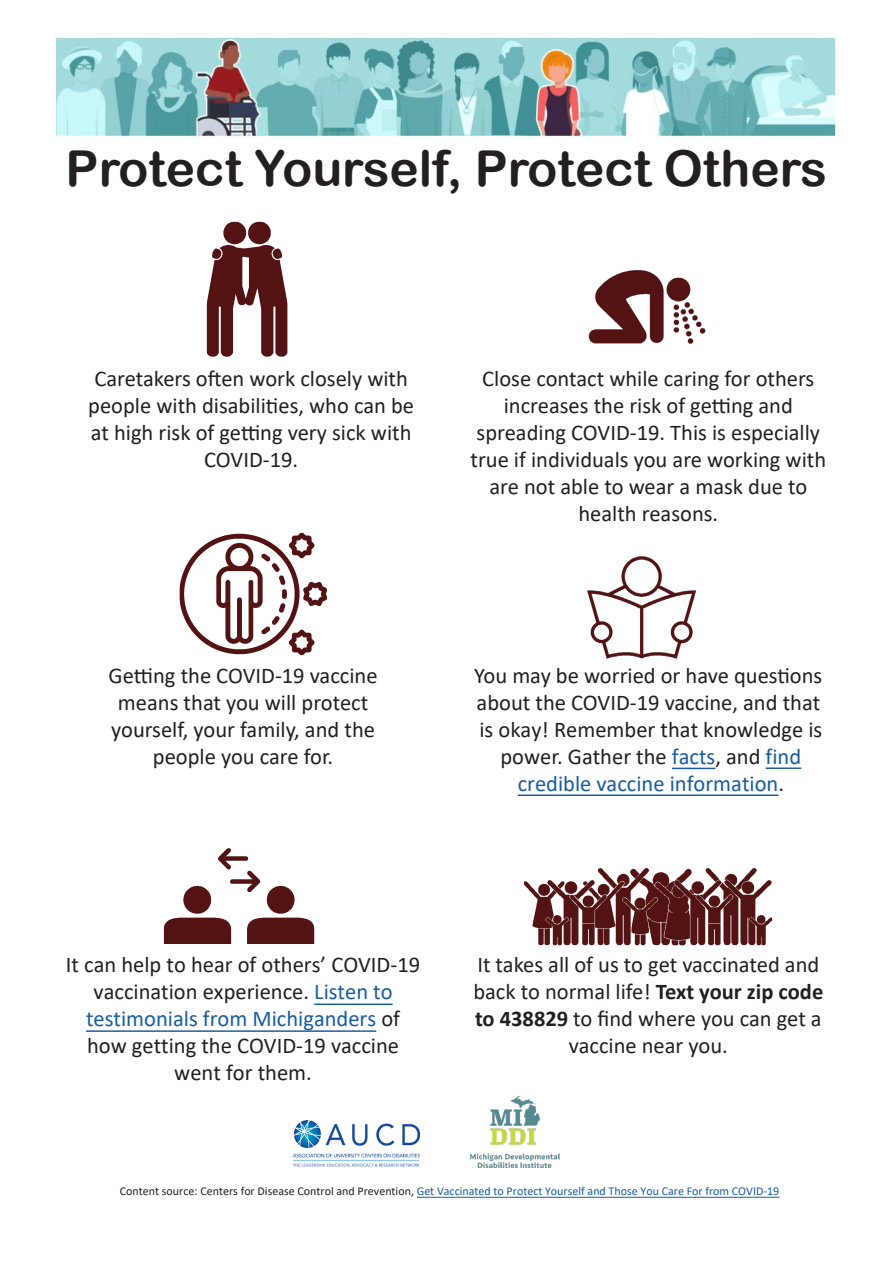
<style>
.page{position:relative;width:893px;height:1263px;background:#fff}
.page>*{position:absolute;margin:0;border:0;box-sizing:border-box;transform-origin:0 0}
.t1{font:49.5px "Arial Rounded MT Bold";color:#231f20}
.t2{font:22.5px/27px "Calibri";color:#231f20;text-align:center}
.t3{font:12px "Calibri";color:#175d9e}
.s1{color:#175d9e}
.s2{font-weight:700}
.s3{color:#231f20}
</style>
<div class="page">
<img style="left:293px;top:1121px;width:127px;height:45px">
<img style="left:471px;top:1097px;width:88px;height:70px">
<img style="left:54px;top:36px;width:782px;height:101px">
<img style="left:206px;top:221px;width:82px;height:136px">
<img style="left:588px;top:270px;width:118px;height:74px">
<img style="left:179px;top:532px;width:148px;height:124px">
<img style="left:587px;top:556px;width:110px;height:103px">
<img style="left:163px;top:848px;width:152px;height:96px">
<img style="left:524px;top:868px;width:249px;height:78px">
<hr style="left:417px;top:1197px;width:362px;height:1px;background:#175d9e">
<hr style="left:314px;top:1003px;width:79px;height:2px;background:#175d9e">
<hr style="left:86px;top:1030px;width:290px;height:2px;background:#175d9e">
<hr style="left:672px;top:768px;width:43px;height:1px;background:#175d9e">
<hr style="left:766px;top:767px;width:35px;height:2px;background:#175d9e">
<hr style="left:518px;top:794px;width:260px;height:2px;background:#175d9e">
<p class="t1" style="left:66px;top:139px;width:763px">Protect Yourself, Protect Others</p>
<p class="t2" style="left:94px;top:365px;width:315px">Caretakers often work closely with</p>
<p class="t2" style="left:88px;top:392px;width:327px">people with disabilities, who can be at high risk of getting very sick with<br>COVID-19.</p>
<p class="t2" style="left:482px;top:365px;width:334px">Close contact while caring for others</p>
<p class="t2" style="left:504px;top:392px;width:291px">increases the risk of getting and</p>
<p class="t2" style="left:470px;top:419px;width:357px">spreading COVID-19. This is especially true if individuals you are working with are not able to wear a mask due to health reasons.</p>
<p class="t2" style="left:109px;top:661px;width:270px">Getting the COVID-19 vaccine means that you will protect</p>
<p class="t2" style="left:111px;top:715px;width:265px">yourself, your family, and the</p>
<p class="t2" style="left:153px;top:742px;width:182px">people you care for.</p>
<p class="t2" style="left:474px;top:661px;width:350px">You may be worried or have questions about the COVID-19 vaccine, and that is okay! Remember that knowledge is power. Gather the <span class="s1">facts</span>, and <span class="s1">find credible vaccine information</span>.</p>
<p class="t2" style="left:66px;top:951px;width:356px">It can help to hear of others’ COVID-19 vaccination experience. <span class="s1">Listen to testimonials from Michiganders</span> of how getting the COVID-19 vaccine went for them.</p>
<p class="t2" style="left:473px;top:951px;width:351px">It takes all of us to get vaccinated and back to normal life! <span class="s2">Text your zip code to 438829</span> to find where you can get a vaccine near you.</p>
<p class="t3" style="left:120px;top:1182px;width:661px"><span class="s3">Content source: Centers for Disease Control and Prevention,</span> Get Vaccinated to Protect Yourself and Those You Care For from COVID-19</p>
</div>
